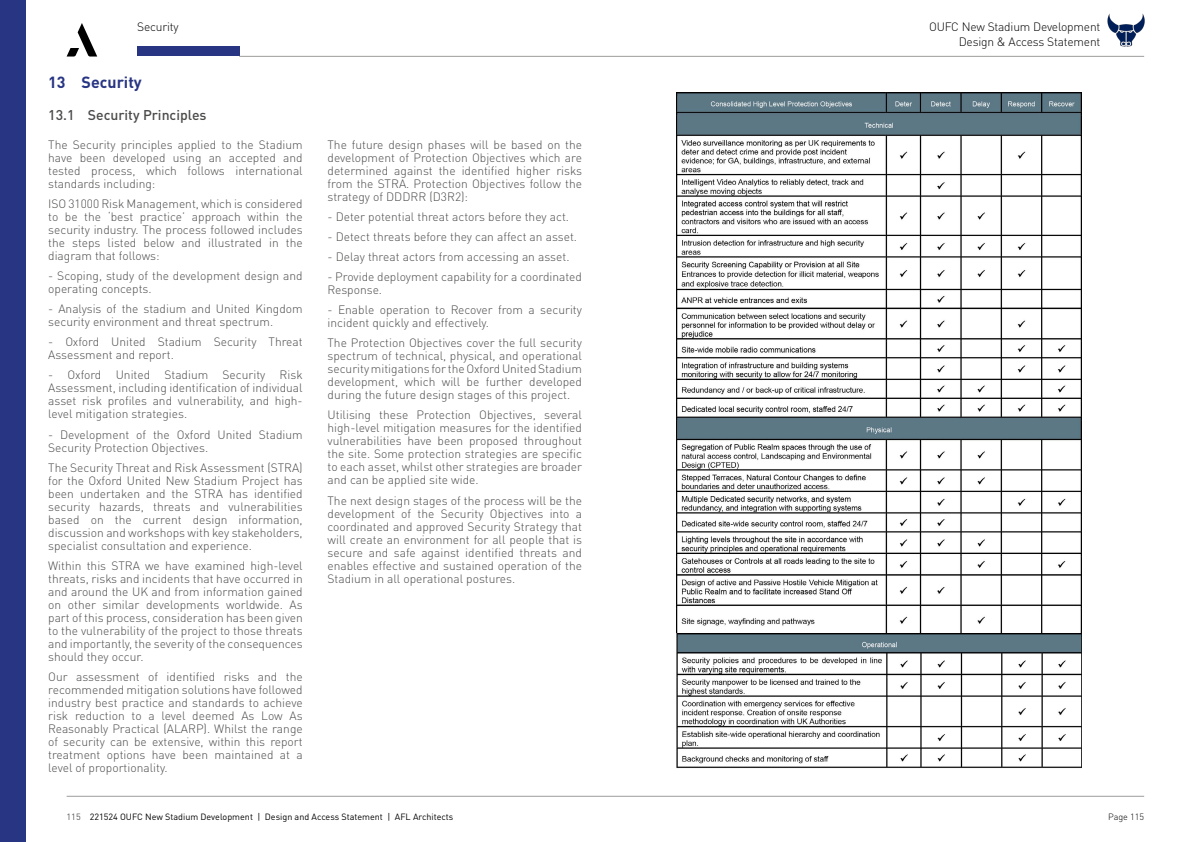
<style>
.page{position:relative;width:1191px;height:842px;background:#fff}
.page>*{position:absolute;margin:0;border:0;box-sizing:border-box;transform-origin:0 0}
.t1{font:700 16px "DINOT";color:#283583}
.t2{font:500 14px "DINOT";color:#4a4a49}
.t3{font:300 12px/13px "DINOT";color:#4a4a49;text-align:justify}
.t4{font:300 12px/14.4px "DIN Pro";letter-spacing:-.015em;color:#000;text-align:right}
.t5{font:9px "DINOT";color:#000}
.t6{font:300 9px "DINOT";color:#000}
.s1{color:#575756}
</style>
<div class="page">
<div style="left:0;top:0;width:26px;height:842px;background:#283583"></div>
<hr style="left:67px;top:796px;width:1077px;height:1px;background:#9d9d9c">
<div style="left:137px;top:46px;width:102px;height:10px;background:#283583"></div>
<svg style="left:67px;top:23px;width:30px;height:34px"></svg>
<hr style="left:239px;top:56px;width:905px;height:1px;background:#9d9d9c">
<img style="left:1107px;top:14px;width:37px;height:33px">
<img style="left:677px;top:93px;width:404px;height:540px">
<img style="left:677px;top:633px;width:404px;height:135px">
<p class="t4" style="left:137px;top:18px;width:43px">Security</p>
<p class="t4" style="left:929px;top:19px;width:173px">OUFC New Stadium Development<br>Design &amp; Access Statement</p>
<h1 class="t1" style="left:48px;top:72px;width:95px">13 Security</h1>
<p class="t2" style="left:48px;top:106px;width:160px">13.1 Security Principles</p>
<p class="t3" style="left:48px;top:138px;width:256px">The Security principles applied to the Stadium have been developed using an accepted and tested process, which follows international standards including:</p>
<p class="t3" style="left:48px;top:197px;width:256px">ISO 31000 Risk Management, which is considered to be the ‘best practice’ approach within the security industry. The process followed includes the steps listed below and illustrated in the diagram that follows:</p>
<p class="t3" style="left:48px;top:269px;width:256px">- Scoping, study of the development design and operating concepts.</p>
<p class="t3" style="left:48px;top:302px;width:256px">- Analysis of the stadium and United Kingdom security environment and threat spectrum.</p>
<p class="t3" style="left:48px;top:335px;width:256px">- Oxford United Stadium Security Threat<br>Assessment and report.</p>
<p class="t3" style="left:48px;top:368px;width:256px">- Oxford United Stadium Security Risk Assessment, including identification of individual asset risk profiles and vulnerability, and high&shy;level mitigation strategies.</p>
<p class="t3" style="left:48px;top:428px;width:256px">- Development of the Oxford United Stadium<br>Security Protection Objectives.</p>
<p class="t3" style="left:48px;top:461px;width:256px">The Security Threat and Risk Assessment (STRA) for the Oxford United New Stadium Project has been undertaken and the STRA has identified security hazards, threats and vulnerabilities based on the current design information, discussion and workshops with key stakeholders, specialist consultation and experience.</p>
<p class="t3" style="left:48px;top:559px;width:256px">Within this STRA we have examined high-level threats, risks and incidents that have occurred in and around the UK and from information gained on other similar developments worldwide. As part of this process, consideration has been given to the vulnerability of the project to those threats and importantly, the severity of the consequences should they occur.</p>
<p class="t3" style="left:48px;top:670px;width:256px">Our assessment of identified risks and the recommended mitigation solutions have followed industry best practice and standards to achieve risk reduction to a level deemed As Low As Reasonably Practical (ALARP). Whilst the range of security can be extensive, within this report treatment options have been maintained at a level of proportionality.</p>
<p class="t3" style="left:327px;top:138px;width:256px">The future design phases will be based on the development of Protection Objectives which are determined against the identified higher risks from the STRA. Protection Objectives follow the strategy of DDDRR (D3R2):</p>
<p class="t3" style="left:327px;top:210px;width:243px">- Deter potential threat actors before they act.</p>
<p class="t3" style="left:327px;top:230px;width:251px">- Detect threats before they can affect an asset.</p>
<p class="t3" style="left:327px;top:250px;width:243px">- Delay threat actors from accessing an asset.</p>
<p class="t3" style="left:327px;top:270px;width:256px">- Provide deployment capability for a coordinated<br>Response.</p>
<p class="t3" style="left:327px;top:303px;width:256px">- Enable operation to Recover from a security incident quickly and effectively.</p>
<p class="t3" style="left:327px;top:336px;width:256px">The Protection Objectives cover the full security spectrum of technical, physical, and operational security mitigations for the Oxford United Stadium development, which will be further developed during the future design stages of this project.</p>
<p class="t3" style="left:327px;top:408px;width:256px">Utilising these Protection Objectives, several high-level mitigation measures for the identified vulnerabilities have been proposed throughout the site. Some protection strategies are specific to each asset, whilst other strategies are broader and can be applied site wide.</p>
<p class="t3" style="left:327px;top:494px;width:256px">The next design stages of the process will be the development of the Security Objectives into a coordinated and approved Security Strategy that will create an environment for all people that is secure and safe against identified threats and enables effective and sustained operation of the Stadium in all operational postures.</p>
<p class="t5" style="left:67px;top:811px;width:388px"><span class="s1">115</span> 221524 OUFC New Stadium Development | Design and Access Statement | AFL Architects</p>
<p class="t6" style="left:1108px;top:811px;width:38px">Page 115</p>
</div>
